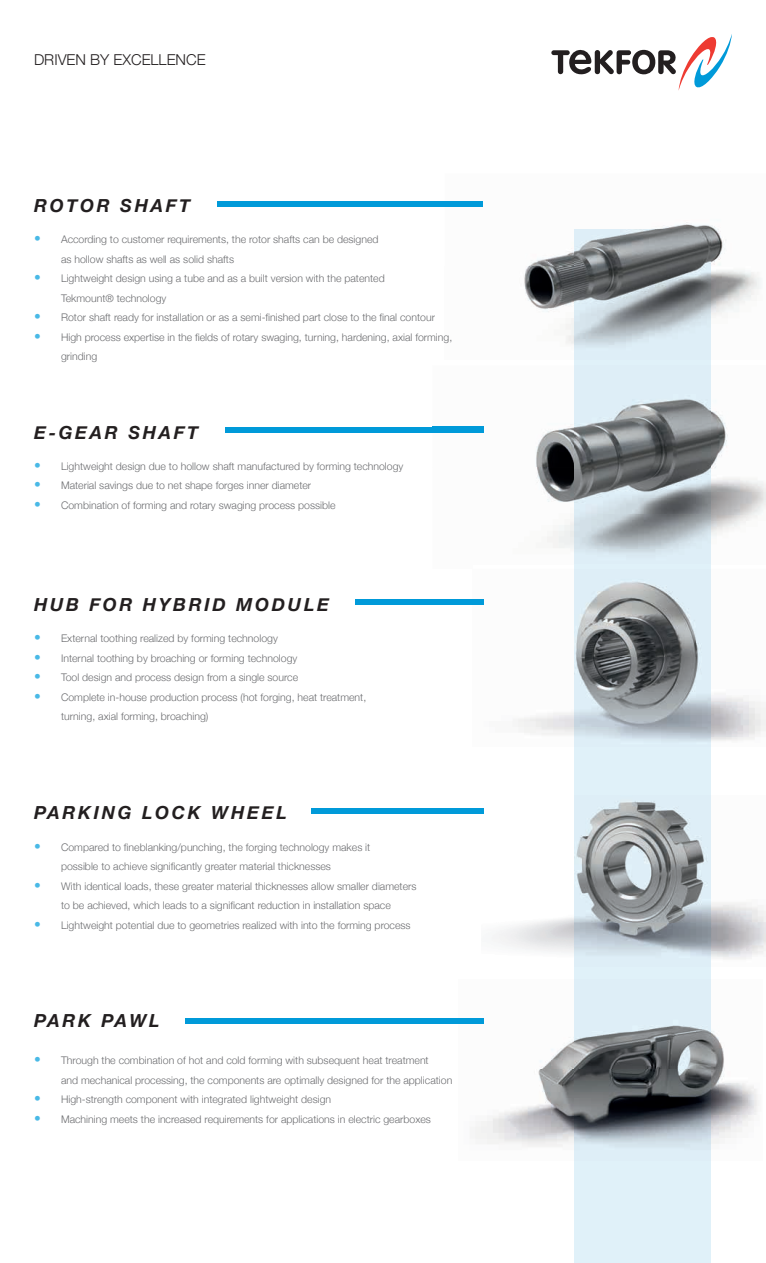
<style>
.page{position:relative;width:766px;height:1263px;background:#fff}
.page>*{position:absolute;margin:0;border:0;box-sizing:border-box;transform-origin:0 0}
.t1{font:italic 700 18px "Helvetica Neue";letter-spacing:.15em;color:#231f20}
.t2{font:300 15px "Helvetica Neue";color:#231f20}
.t3{font:300 10.5px/19.5px "Helvetica Neue";color:#6c6d70}
.s1{font-size:13.5px;color:#49b9e6}
</style>
<div class="page">
<div style="left:574px;top:230px;width:136px;height:1033px;background:#e0f1f9"></div>
<img style="left:483px;top:565px;width:282px;height:182px">
<img style="left:475px;top:979px;width:284px;height:181px">
<img style="left:529px;top:222px;width:197px;height:44px">
<img style="left:524px;top:266px;width:50px;height:78px">
<img style="left:710px;top:266px;width:51px;height:93px">
<img style="left:574px;top:230px;width:136px;height:116px">
<img style="left:483px;top:796px;width:282px;height:170px">
<div style="left:225px;top:427px;width:258px;height:6px;background:#009ad9"></div>
<div style="left:185px;top:1018px;width:298px;height:6px;background:#009ad9"></div>
<div style="left:355px;top:599px;width:128px;height:6px;background:#009ad9"></div>
<div style="left:311px;top:808px;width:172px;height:6px;background:#009ad9"></div>
<svg style="left:551px;top:37px;width:180px;height:53px"></svg>
<div style="left:217px;top:201px;width:266px;height:6px;background:#009ad9"></div>
<img style="left:432px;top:399px;width:278px;height:170px">
<img style="left:710px;top:365px;width:55px;height:200px">
<img style="left:432px;top:427px;width:51px;height:6px">
<h2 class="t2" style="left:34px;top:48px;width:173px">DRIVEN BY EXCELLENCE</h2>
<h1 class="t1" style="left:34px;top:191px;width:158px">ROTOR SHAFT</h1>
<p class="t3" style="left:61px;top:229px;width:319px;text-indent:-27px"><span class="s1">•</span> According to customer requirements, the rotor shafts can be designed as hollow shafts as well as solid shafts</p>
<p class="t3" style="left:61px;top:268px;width:325px;text-indent:-27px"><span class="s1">•</span> Lightweight design using a tube and as a built version with the patented<br>Tekmount® technology</p>
<p class="t3" style="left:34px;top:307px;width:402px"><span class="s1">•</span> Rotor shaft ready for installation or as a semi-finished part close to the final contour</p>
<p class="t3" style="left:61px;top:326px;width:392px;text-indent:-27px"><span class="s1">•</span> High process expertise in the fields of rotary swaging, turning, hardening, axial forming, grinding</p>
<h1 class="t1" style="left:34px;top:418px;width:166px">E-GEAR SHAFT</h1>
<p class="t3" style="left:34px;top:456px;width:371px"><span class="s1">•</span> Lightweight design due to hollow shaft manufactured by forming technology</p>
<p class="t3" style="left:34px;top:475px;width:278px"><span class="s1">•</span> Material savings due to net shape forges inner diameter</p>
<p class="t3" style="left:34px;top:495px;width:303px"><span class="s1">•</span> Combination of forming and rotary swaging process possible</p>
<h1 class="t1" style="left:34px;top:590px;width:296px">HUB FOR HYBRID MODULE</h1>
<p class="t3" style="left:34px;top:628px;width:245px"><span class="s1">•</span> External toothing realized by forming technology</p>
<p class="t3" style="left:34px;top:647px;width:265px"><span class="s1">•</span> Internal toothing by broaching or forming technology</p>
<p class="t3" style="left:34px;top:667px;width:265px"><span class="s1">•</span> Tool design and process design from a single source</p>
<p class="t3" style="left:61px;top:686px;width:306px;text-indent:-27px"><span class="s1">•</span> Complete in-house production process (hot forging, heat treatment, turning, axial forming, broaching)</p>
<h1 class="t1" style="left:34px;top:799px;width:254px">PARKING LOCK WHEEL</h1>
<p class="t3" style="left:61px;top:836px;width:311px;text-indent:-27px"><span class="s1">•</span> Compared to fineblanking/punching, the forging technology makes it possible to achieve significantly greater material thicknesses</p>
<p class="t3" style="left:34px;top:875px;width:384px;text-align:center"><span class="s1">•</span> With identical loads, these greater material thicknesses allow smaller diameters to be achieved, which leads to a significant reduction in installation space</p>
<p class="t3" style="left:34px;top:914px;width:378px"><span class="s1">•</span> Lightweight potential due to geometries realized with into the forming process</p>
<h1 class="t1" style="left:34px;top:1006px;width:127px">PARK PAWL</h1>
<p class="t3" style="left:61px;top:1050px;width:392px;text-indent:-27px"><span class="s1">•</span> Through the combination of hot and cold forming with subsequent heat treatment<br>and mechanical processing, the components are optimally designed for the application</p>
<p class="t3" style="left:34px;top:1089px;width:298px"><span class="s1">•</span> High-strength component with integrated lightweight design</p>
<p class="t3" style="left:34px;top:1108px;width:398px"><span class="s1">•</span> Machining meets the increased requirements for applications in electric gearboxes</p>
</div>
